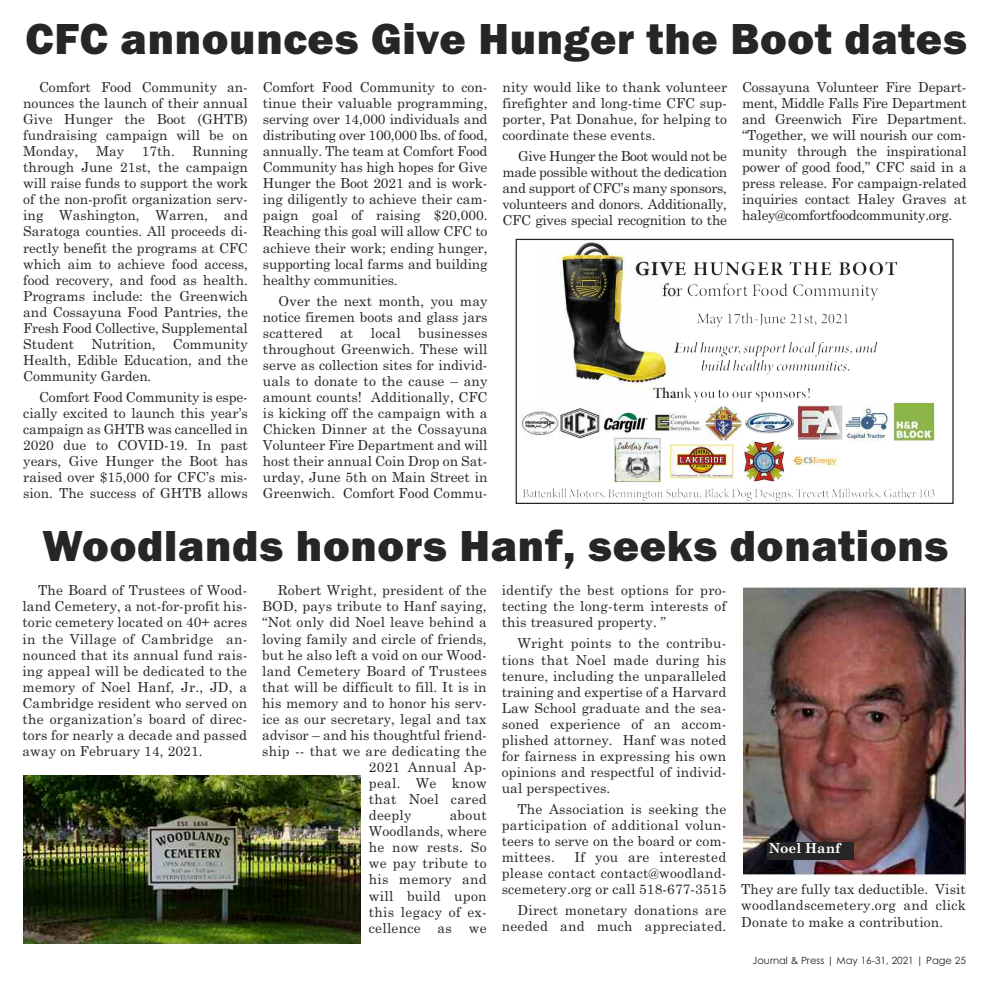
<style>
.page{position:relative;width:990px;height:990px;background:#fff}
.page>*{position:absolute;margin:0;border:0;box-sizing:border-box;transform-origin:0 0}
.t1{font:800 45px "Franklin Gothic";letter-spacing:.015em;color:#272526}
.t2{font:13.75px/16.1px "Century Schoolbook";letter-spacing:.01em;color:#272526;text-align:justify}
.t3{font:700 13.75px "Century Schoolbook";color:#fff}
.t4{font:10px "Century Gothic";color:#272526}
</style>
<div class="page">
<img style="left:744px;top:587px;width:222px;height:288px">
<img style="left:521px;top:242px;width:414px;height:259px">
<div style="left:516px;top:239px;width:438px;height:265px;border:1px solid #272526"></div>
<img style="left:23px;top:776px;width:337px;height:167px">
<div style="left:768px;top:842px;width:86px;height:18px;background:#272526"></div>
<h1 class="t1" style="left:26px;top:12px;width:943px">CFC announces Give Hunger the Boot dates</h1>
<p class="t2" style="left:23px;top:79px;width:226px;text-indent:16px">Comfort Food Community an&shy;nounces the launch of their annual Give Hunger the Boot (GHTB) fundraising campaign will be on Monday,</p>
<p class="t2" style="left:263px;top:79px;width:226px">Comfort Food Community to con&shy;tinue their valuable programming, serving over 14,000 individuals and distributing over 100,000 lbs. of food, annually. The team at Comfort Food Community has high hopes for Give Hunger the Boot 2021 and is work&shy;ing diligently to achieve their cam&shy;paign goal of raising $20,000.<br>Reaching this goal will allow CFC to achieve their work; ending hunger, supporting local farms and building healthy communities.</p>
<p class="t2" style="left:263px;top:293px;width:226px;text-indent:16px">Over the next month, you may notice firemen boots and glass jars scattered</p>
<p class="t2" style="left:742px;top:79px;width:226px">Cossayuna Volunteer Fire Depart&shy;ment, Middle Falls Fire Department and Greenwich Fire Department. “Together, we will nourish our com&shy;munity through the inspirational power of good food,” CFC said in a press release. For campaign-related inquiries contact Haley Graves at haley@comfortfoodcommunity.org.</p>
<p class="t2" style="left:503px;top:79px;width:226px">nity would like to thank volunteer firefighter and long-time CFC sup&shy;porter, Pat Donahue, for helping to coordinate these events.</p>
<p class="t2" style="left:503px;top:148px;width:226px;text-indent:16px">Give Hunger the Boot would not be made possible without the dedication and support of CFC’s many sponsors, volunteers and donors. Additionally, CFC gives special recognition to the</p>
<p class="t2" style="left:23px;top:143px;width:226px;text-indent:169px">Running through June 21st, the campaign will raise funds to support the work of the non-profit organization serv&shy;ing Washington, Warren, and Saratoga counties. All proceeds di&shy;rectly benefit the programs at CFC which aim to achieve food access, food recovery, and food as health.<br>Programs include: the Greenwich and Cossayuna Food Pantries, the Fresh Food Collective, Supplemental Student</p>
<p class="t2" style="left:96px;top:143px;width:30px">May</p>
<p class="t2" style="left:142px;top:143px;width:34px">17th.</p>
<p class="t2" style="left:263px;top:325px;width:226px;text-indent:155px">businesses throughout Greenwich. These will serve as collection sites for individ&shy;uals to donate to the cause – any amount counts! Additionally, CFC is kicking off the campaign with a Chicken Dinner at the Cossayuna Volunteer Fire Department and will host their annual Coin Drop on Sat&shy;urday, June 5th on Main Street in Greenwich. Comfort Food Commu-</p>
<p class="t2" style="left:340px;top:325px;width:15px">at</p>
<p class="t2" style="left:371px;top:325px;width:31px">local</p>
<p class="t2" style="left:23px;top:336px;width:226px;text-indent:149px">Community Health, Edible Education, and the Community Garden.</p>
<p class="t2" style="left:23px;top:389px;width:226px;text-indent:16px">Comfort Food Community is espe&shy;cially excited to launch this year’s campaign as GHTB was cancelled in 2020 due to COVID-19. In past years, Give Hunger the Boot has raised over $15,000 for CFC’s mis&shy;sion. The success of GHTB allows</p>
<p class="t2" style="left:91px;top:336px;width:66px">Nutrition,</p>
<h1 class="t1" style="left:42px;top:519px;width:907px">Woodlands honors Hanf, seeks donations</h1>
<p class="t2" style="left:22px;top:583px;width:226px;text-indent:16px">The Board of Trustees of Wood&shy;land Cemetery, a not-for-profit his&shy;toric cemetery located on 40+ acres in the Village of Cambridge an&shy;nounced that its annual fund rais&shy;ing appeal will be dedicated to the memory of Noel Hanf, Jr., JD, a Cambridge resident who served on the organization’s board of direc&shy;tors for nearly a decade and passed away on February 14, 2021.</p>
<p class="t2" style="left:278px;top:583px;width:210px">Robert Wright, president of the</p>
<p class="t2" style="left:502px;top:583px;width:226px">identify the best options for pro&shy;tecting the long-term interests of this treasured property. ”</p>
<p class="t2" style="left:502px;top:636px;width:226px;text-indent:16px">Wright points to the contribu&shy;tions that Noel made during his tenure, including the unparalleled training and expertise of a Harvard Law School graduate and the sea&shy;soned experience of an accom&shy;plished attorney. Hanf was noted for fairness in expressing his own opinions and respectful of individ&shy;ual perspectives.</p>
<p class="t2" style="left:502px;top:801px;width:226px;text-indent:16px">The Association is seeking the participation of additional volun&shy;teers to serve on the board or com&shy;mittees.</p>
<p class="t2" style="left:262px;top:599px;width:226px">BOD, pays tribute to Hanf saying,</p>
<p class="t2" style="left:262px;top:615px;width:226px">“Not only did Noel leave behind a</p>
<p class="t2" style="left:262px;top:631px;width:226px">loving family and circle of friends,</p>
<p class="t2" style="left:262px;top:647px;width:226px">but he also left a void on our Wood-</p>
<p class="t2" style="left:262px;top:663px;width:226px">land Cemetery Board of Trustees</p>
<p class="t2" style="left:262px;top:679px;width:226px">that will be difficult to fill. It is in</p>
<p class="t2" style="left:262px;top:695px;width:226px">his memory and to honor his serv-</p>
<p class="t2" style="left:262px;top:711px;width:226px">ice as our secretary, legal and tax</p>
<p class="t2" style="left:262px;top:727px;width:226px">advisor – and his thoughtful friend-</p>
<p class="t2" style="left:262px;top:743px;width:226px">ship -- that we are dedicating the</p>
<p class="t2" style="left:369px;top:759px;width:119px">2021 Annual Ap-</p>
<p class="t2" style="left:369px;top:775px;width:119px">peal. We know</p>
<p class="t2" style="left:369px;top:791px;width:119px">that Noel cared</p>
<p class="t2" style="left:369px;top:807px;width:44px">deeply</p>
<p class="t2" style="left:369px;top:807px;width:119px;text-indent:81px">about Woodlands, where he now rests. So we pay tribute to his memory and will build upon this legacy of ex&shy;cellence as we</p>
<p class="t3" style="left:769px;top:840px;width:73px">Noel Hanf</p>
<p class="t2" style="left:502px;top:849px;width:226px;text-indent:73px">If you are interested please contact contact@woodland&shy;scemetery.org or call 518-677-3515</p>
<p class="t2" style="left:502px;top:903px;width:226px;text-align:right">Direct monetary donations are needed and much appreciated.</p>
<p class="t2" style="left:741px;top:882px;width:226px">They are fully tax deductible. Visit woodlandscemetery.org and click Donate to make a contribution.</p>
<p class="t4" style="left:753px;top:955px;width:215px">Journal &amp; Press | May 16-31, 2021 | Page 25</p>
</div>
